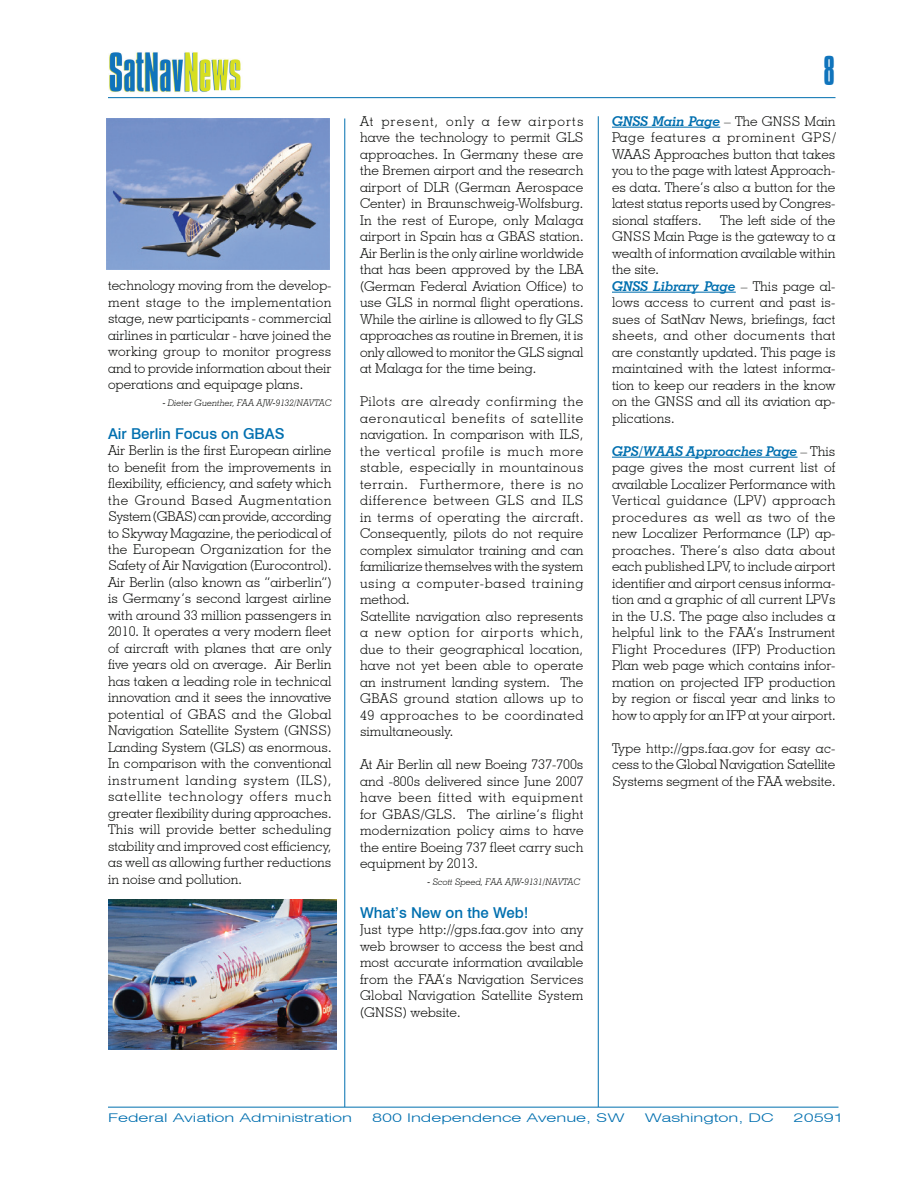
<style>
.page{position:relative;width:918px;height:1188px;background:#fff}
.page>*{position:absolute;margin:0;border:0;box-sizing:border-box;transform-origin:0 0}
.t1{font:300 36px "Compacta BT";color:#1074bc}
.t2{font:500 15px "Swiss 721 BT";color:#006faf}
.t3{font:300 13.5px/16.5px "Geometric Slab 703 BT";color:#040503;text-align:justify}
.t4{font:300 13.5px/16.5px "Geometric Slab 703 BT";letter-spacing:.025em;color:#040503}
.t5{font:300 expanded 12px "Swiss 721 BT";color:#006faf;scale:1.29 1}
.t6{font:italic 300 9px "Geometric Slab 703 BT";color:#040503}
.s1{font-weight:700;font-style:italic;color:#006faf}
</style>
<div class="page">
<hr style="left:598px;top:116px;width:1px;height:991px;background:#006faf">
<hr style="left:345px;top:118px;width:1px;height:989px;background:#006faf">
<img style="left:108px;top:52px;width:189px;height:47px">
<hr style="left:108px;top:97px;width:728px;height:1px;background:#006faf">
<hr style="left:108px;top:1107px;width:730px;height:1px;background:#006faf">
<hr style="left:612px;top:127px;width:108px;height:1px;background:#006faf">
<hr style="left:612px;top:292px;width:124px;height:1px;background:#006faf">
<hr style="left:612px;top:457px;width:186px;height:1px;background:#006faf">
<img style="left:107px;top:118px;width:222px;height:151px">
<img style="left:108px;top:900px;width:229px;height:150px">
<p class="t3" style="left:108px;top:277px;width:225px">technology moving from the develop&shy;ment stage to the implementation stage, new participants - commercial airlines in particular - have joined the working group to monitor progress and to provide information about their operations and equipage plans.</p>
<p class="t6" style="left:163px;top:397px;width:170px">- Dieter Guenther, FAA AJW-9132/NAVTAC</p>
<p class="t2" style="left:108px;top:424px;width:178px">Air Berlin Focus on GBAS</p>
<p class="t3" style="left:108px;top:442px;width:225px">Air Berlin is the first European airline to benefit from the improvements in flexibility, efficiency, and safety which the Ground Based Augmentation System (GBAS) can provide, according to Skyway Magazine, the periodical of the European Organization for the Safety of Air Navigation (Eurocontrol).<br>Air Berlin (also known as “airberlin”) is Germany’s second largest airline with around 33 million passengers in 2010. It operates a very modern fleet of aircraft with planes that are only five years old on average. Air Berlin has taken a leading role in technical innovation and it sees the innovative potential of GBAS and the Global Navigation Satellite System (GNSS)<br>Landing System (GLS) as enormous.<br>In comparison with the conventional instrument landing system (ILS), satellite technology offers much greater flexibility during approaches.<br>This will provide better scheduling stability and improved cost efficiency, as well as allowing further reductions in noise and pollution.</p>
<p class="t3" style="left:360px;top:113px;width:225px">At present, only a few airports have the technology to permit GLS approaches. In Germany these are the Bremen airport and the research airport of DLR (German Aerospace Center) in Braunschweig-Wolfsburg.<br>In the rest of Europe, only Malaga airport in Spain has a GBAS station.<br>Air Berlin is the only airline worldwide that has been approved by the LBA (German Federal Aviation Office) to use GLS in normal flight operations.<br>While the airline is allowed to fly GLS approaches as routine in Bremen, it is only allowed to monitor the GLS signal at Malaga for the time being.</p>
<p class="t4" style="left:360px;top:393px;width:225px">Pilots are already confirming the aeronautical benefits of satellite navigation. In comparison with ILS, the vertical profile is much more stable, especially in mountainous terrain. Furthermore, there is no difference between GLS and ILS in terms of operating the aircraft.<br>Consequently, pilots do not require complex simulator training and can familiarize themselves with the system using a computer-based training method.<br>Satellite navigation also represents a new option for airports which, due to their geographical location, have not yet been able to operate an instrument landing system. The<br>GBAS ground station allows up to<br>49 approaches to be coordinated simultaneously.</p>
<p class="t3" style="left:360px;top:756px;width:225px">At Air Berlin all new Boeing 737-700s and -800s delivered since June 2007 have been fitted with equipment for GBAS/GLS. The airline’s flight modernization policy aims to have the entire Boeing 737 fleet carry such equipment by 2013.</p>
<p class="t6" style="left:428px;top:876px;width:154px">- Scott Speed, FAA AJW-9131/NAVTAC</p>
<p class="t2" style="left:360px;top:903px;width:170px">What’s New on the Web!</p>
<p class="t3" style="left:360px;top:921px;width:225px">Just type http://gps.faa.gov into any web browser to access the best and most accurate information available from the FAA’s Navigation Services Global Navigation Satellite System (GNSS) website.</p>
<h1 class="t1" style="left:824px;top:50px;width:13px">8</h1>
<p class="t3" style="left:612px;top:113px;width:225px"><span class="s1">GNSS Main Page</span> – The GNSS Main Page features a prominent GPS/ WAAS Approaches button that takes you to the page with latest Approach&shy;es data. There’s also a button for the latest status reports used by Congres&shy;sional staffers.</p>
<p class="t3" style="left:612px;top:212px;width:225px;text-align:left;text-indent:108px">The left side of the<br>GNSS Main Page is the gateway to a wealth of information available within the site.<br><span class="s1">GNSS Library Page</span> – This page al&shy;lows access to current and past is&shy;sues of SatNav News, briefings, fact sheets, and other documents that are constantly updated. This page is maintained with the latest informa&shy;tion to keep our readers in the know on the GNSS and all its aviation ap&shy;plications.</p>
<p class="t3" style="left:612px;top:443px;width:225px"><span class="s1">GPS/WAAS Approaches Page</span> – This page gives the most current list of available Localizer Performance with Vertical guidance (LPV) approach procedures as well as two of the new Localizer Performance (LP) ap&shy;proaches. There’s also data about each published LPV, to include airport identifier and airport census informa&shy;tion and a graphic of all current LPVs in the U.S. The page also includes a helpful link to the FAA’s Instrument Flight Procedures (IFP) Production Plan web page which contains infor&shy;mation on projected IFP production by region or fiscal year and links to how to apply for an IFP at your airport.</p>
<p class="t3" style="left:612px;top:739px;width:225px">Type http://gps.faa.gov for easy ac&shy;cess to the Global Navigation Satellite Systems segment of the FAA website.</p>
<p class="t5" style="left:108px;top:1111px;width:191px">Federal Aviation Administration</p>
<p class="t5" style="left:372px;top:1111px;width:197px">800 Independence Avenue, SW</p>
<p class="t5" style="left:645px;top:1111px;width:101px">Washington, DC</p>
<p class="t5" style="left:794px;top:1111px;width:40px">20591</p>
</div>
